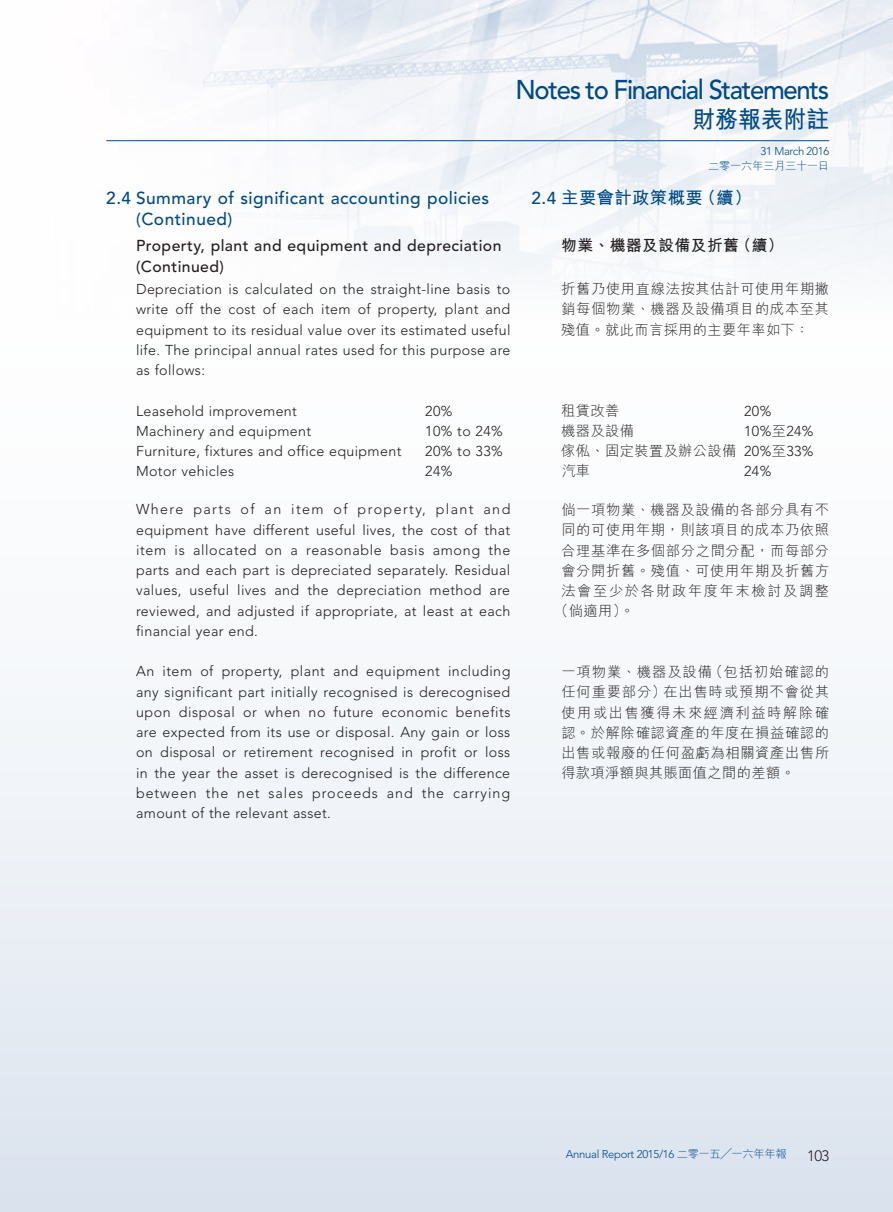
<style>
.page{position:relative;width:893px;height:1212px;background:#fff}
.page>*{position:absolute;margin:0;border:0;box-sizing:border-box;transform-origin:0 0}
.t1{font:500 27px "Avenir LT Std";letter-spacing:-.05em;color:#004a87;scale:.95 1}
.t2{font:700 24px "M Hei HK";color:#004a87;scale:.95 1}
.t3{font:500 17.25px/21px "Avenir LT Std";letter-spacing:.03em;color:#004a87}
.t4{font:700 17.25px "M Hei HK";letter-spacing:.03em;color:#004a87}
.t5{font:500 15.75px/21px "Avenir LT Std";letter-spacing:.03em;color:#231f20}
.t6{font:700 15.75px "M Hei HK";letter-spacing:.03em;color:#231f20}
.t7{font:300 15px "Avenir LT Std";color:#231f20}
.t8{font:300 14.25px/20.2px "Avenir LT Std";letter-spacing:.025em;color:#231f20;text-align:justify}
.t9{font:300 14.25px/20.2px "M Hei HK";letter-spacing:.05em;color:#231f20;text-align:justify}
.t10{font:300 14.25px/20.2px "M Hei HK";letter-spacing:.025em;color:#231f20}
.t11{font:300 14.25px "M Hei HK";letter-spacing:.11em;color:#231f20}
.t12{font:300 11.25px "Avenir LT Std";letter-spacing:-.025em;color:#004a87}
.t13{font:300 11.25px "M Hei HK";letter-spacing:-.025em;color:#004a87}
.s1{font-family:"Avenir LT Std";font-weight:500}
.s2{font-family:"M Hei HK"}
.s3{font-family:"Avenir LT Std"}
</style>
<div class="page">
<svg style="left:0;top:698px;width:893px;height:514px;fill:#e9eef4"></svg>
<img style="left:106px;top:0;width:787px;height:276px">
<hr style="left:106px;top:140px;width:723px;height:1px;background:#004a87">
<h1 class="t1" style="left:515px;top:74px;width:332px">Notes to Financial Statements</h1>
<h2 class="t2" style="left:692px;top:102px;width:146px">財務報表附註</h2>
<p class="t12" style="left:761px;top:144px;width:70px">31 March 2016</p>
<p class="t13" style="left:708px;top:158px;width:122px">二零一六年三月三十一日</p>
<p class="t3" style="left:136px;top:188px;width:355px;text-indent:-30px">2.4 Summary of significant accounting policies (Continued)</p>
<p class="t5" style="left:136px;top:235px;width:367px">Property, plant and equipment and depreciation (Continued)</p>
<p class="t8" style="left:136px;top:279px;width:376px">Depreciation is calculated on the straight-line basis to write off the cost of each item of property, plant and equipment to its residual value over its estimated useful life. The principal annual rates used for this purpose are as follows:</p>
<p class="t8" style="left:136px;top:401px;width:162px">Leasehold improvement</p>
<p class="t8" style="left:425px;top:401px;width:29px">20%</p>
<p class="t8" style="left:136px;top:421px;width:177px">Machinery and equipment</p>
<p class="t8" style="left:425px;top:421px;width:79px">10% to 24%</p>
<p class="t8" style="left:136px;top:441px;width:267px">Furniture, fixtures and office equipment</p>
<p class="t8" style="left:425px;top:441px;width:79px">20% to 33%</p>
<p class="t8" style="left:136px;top:461px;width:100px">Motor vehicles</p>
<p class="t8" style="left:425px;top:461px;width:29px">24%</p>
<p class="t8" style="left:136px;top:499px;width:376px">Where parts of an item of property, plant and equipment have different useful lives, the cost of that item is allocated on a reasonable basis among the parts and each part is depreciated separately. Residual values, useful lives and the depreciation method are reviewed, and adjusted if appropriate, at least at each financial year end.</p>
<p class="t8" style="left:136px;top:661px;width:376px">An item of property, plant and equipment including any significant part initially recognised is derecognised upon disposal or when no future economic benefits are expected from its use or disposal. Any gain or loss on disposal or retirement recognised in profit or loss in the year the asset is derecognised is the difference between the net sales proceeds and the carrying amount of the relevant asset.</p>
<p class="t4" style="left:531px;top:186px;width:222px"><span class="s1">2.4</span> 主要會計政策概要（續）</p>
<p class="t6" style="left:561px;top:233px;width:224px">物業、機器及設備及折舊（續）</p>
<p class="t9" style="left:561px;top:278px;width:269px">折舊乃使用直線法按其估計可使用年期撇銷每個物業、機器及設備項目的成本至其殘值。就此而言採用的主要年率如下：</p>
<p class="t9" style="left:561px;top:400px;width:60px">租賃改善</p>
<p class="t8" style="left:744px;top:401px;width:29px">20%</p>
<p class="t9" style="left:561px;top:420px;width:74px">機器及設備</p>
<p class="t8" style="left:744px;top:421px;width:71px">10%<span class="s2">至</span>24%</p>
<p class="t10" style="left:561px;top:440px;width:254px">傢俬、固定裝置及辦公設備 <span class="s3">20%</span>至<span class="s3">33%</span>汽車</p>
<p class="t8" style="left:744px;top:461px;width:29px">24%</p>
<p class="t9" style="left:561px;top:499px;width:269px">倘一項物業、機器及設備的各部分具有不</p>
<p class="t9" style="left:561px;top:519px;width:269px">同的可使用年期，則該項目的成本乃依照</p>
<p class="t9" style="left:561px;top:540px;width:269px">合理基準在多個部分之間分配，而每部分</p>
<p class="t9" style="left:561px;top:560px;width:269px">會分開折舊。殘值、可使用年期及折舊方</p>
<p class="t11" style="left:561px;top:581px;width:269px">法會至少於各財政年度年末檢討及調整</p>
<p class="t9" style="left:554px;top:600px;width:82px">（倘適用）。</p>
<p class="t9" style="left:561px;top:661px;width:269px">一項物業、機器及設備（包括初始確認的任何重要部分）在出售時或預期不會從其使用或出售獲得未來經濟利益時解除確認。於解除確認資產的年度在損益確認的出售或報廢的任何盈虧為相關資產出售所得款項淨額與其賬面值之間的差額。</p>
<p class="t12" style="left:566px;top:1148px;width:222px">Annual Report 2015/16 <span class="s2">二零一五╱一六年年報</span></p>
<p class="t7" style="left:807px;top:1147px;width:23px">103</p>
</div>
